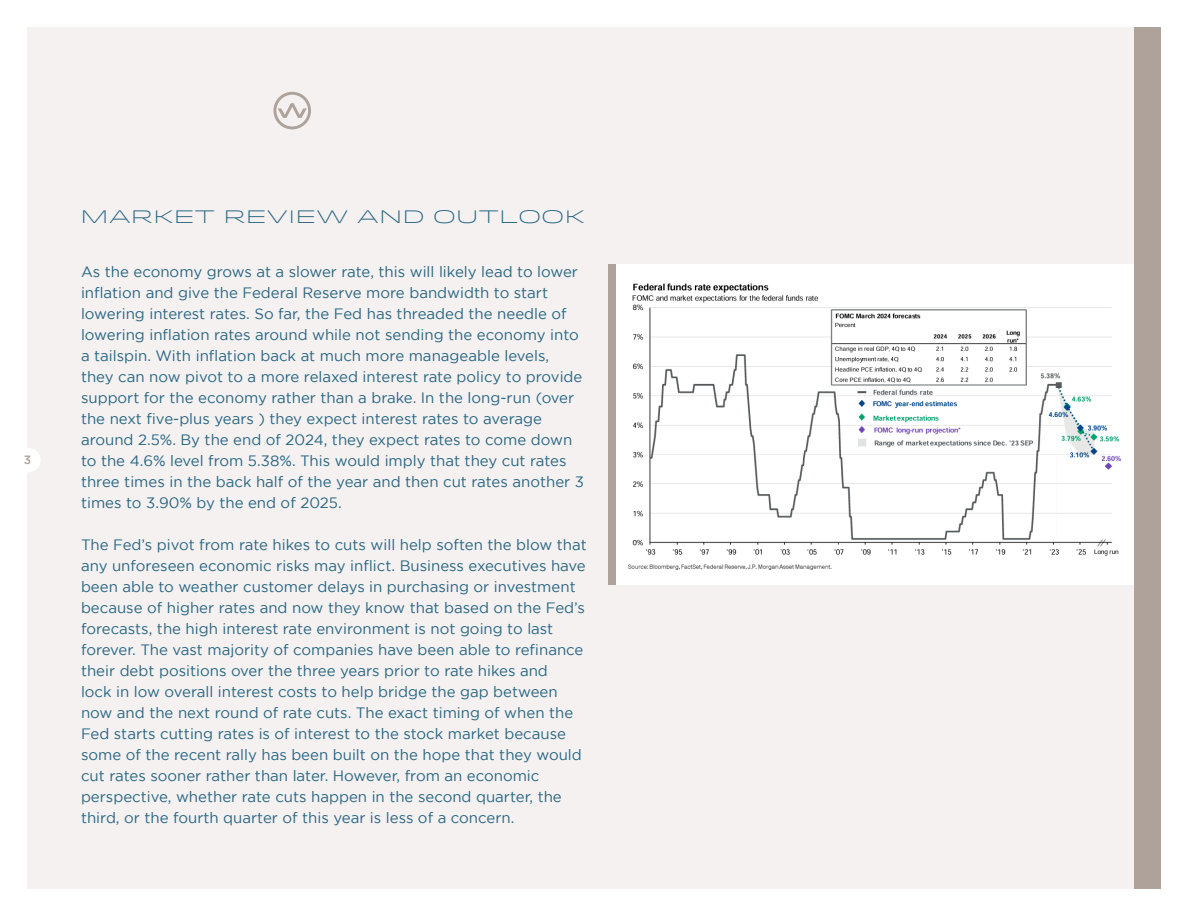
<style>
.page{position:relative;width:1188px;height:918px;background:#fff}
.page>*{position:absolute;margin:0;border:0;box-sizing:border-box;transform-origin:0 0}
.t1{font:300 18px "Idlewild";color:#296682}
.t2{font:15px/21px "Gotham";color:#296682}
.t3{font:500 12px "Gotham";color:#afa29a}
</style>
<div class="page">
<div style="left:28px;top:28px;width:1132px;height:861px;background:#f4f1f0"></div>
<svg style="left:273px;top:92px;width:38px;height:37px"></svg>
<div style="left:14px;top:448px;width:27px;height:24px;background:#fff;border-radius:50%"></div>
<div style="left:608px;top:265px;width:9px;height:320px;background:#afa29a"></div>
<div style="left:617px;top:265px;width:517px;height:320px;background:#fff"></div>
<img style="left:627px;top:283px;width:494px;height:286px">
<div style="left:1134px;top:28px;width:26px;height:861px;background:#afa29a"></div>
<p class="t3" style="left:24px;top:453px;width:9px">3</p>
<p class="t1" style="left:81px;top:204px;width:506px">MARKET REVIEW AND OUTLOOK</p>
<p class="t2" style="left:81px;top:261px;width:505px">As the economy grows at a slower rate, this will likely lead to lower inflation and give the Federal Reserve more bandwidth to start lowering interest rates. So far, the Fed has threaded the needle of lowering inflation rates around while not sending the economy into a tailspin. With inflation back at much more manageable levels, they can now pivot to a more relaxed interest rate policy to provide support for the economy rather than a brake. In the long-run (over the next five-plus years ) they expect interest rates to average around 2.5%. By the end of 2024, they expect rates to come down to the 4.6% level from 5.38%. This would imply that they cut rates three times in the back half of the year and then cut rates another 3 times to 3.90% by the end of 2025.</p>
<p class="t2" style="left:81px;top:534px;width:507px">The Fed’s pivot from rate hikes to cuts will help soften the blow that any unforeseen economic risks may inflict. Business executives have been able to weather customer delays in purchasing or investment because of higher rates and now they know that based on the Fed’s forecasts, the high interest rate environment is not going to last forever. The vast majority of companies have been able to refinance their debt positions over the three years prior to rate hikes and<br>lock in low overall interest costs to help bridge the gap between now and the next round of rate cuts. The exact timing of when the Fed starts cutting rates is of interest to the stock market because some of the recent rally has been built on the hope that they would cut rates sooner rather than later. However, from an economic perspective, whether rate cuts happen in the second quarter, the third, or the fourth quarter of this year is less of a concern.</p>
</div>
